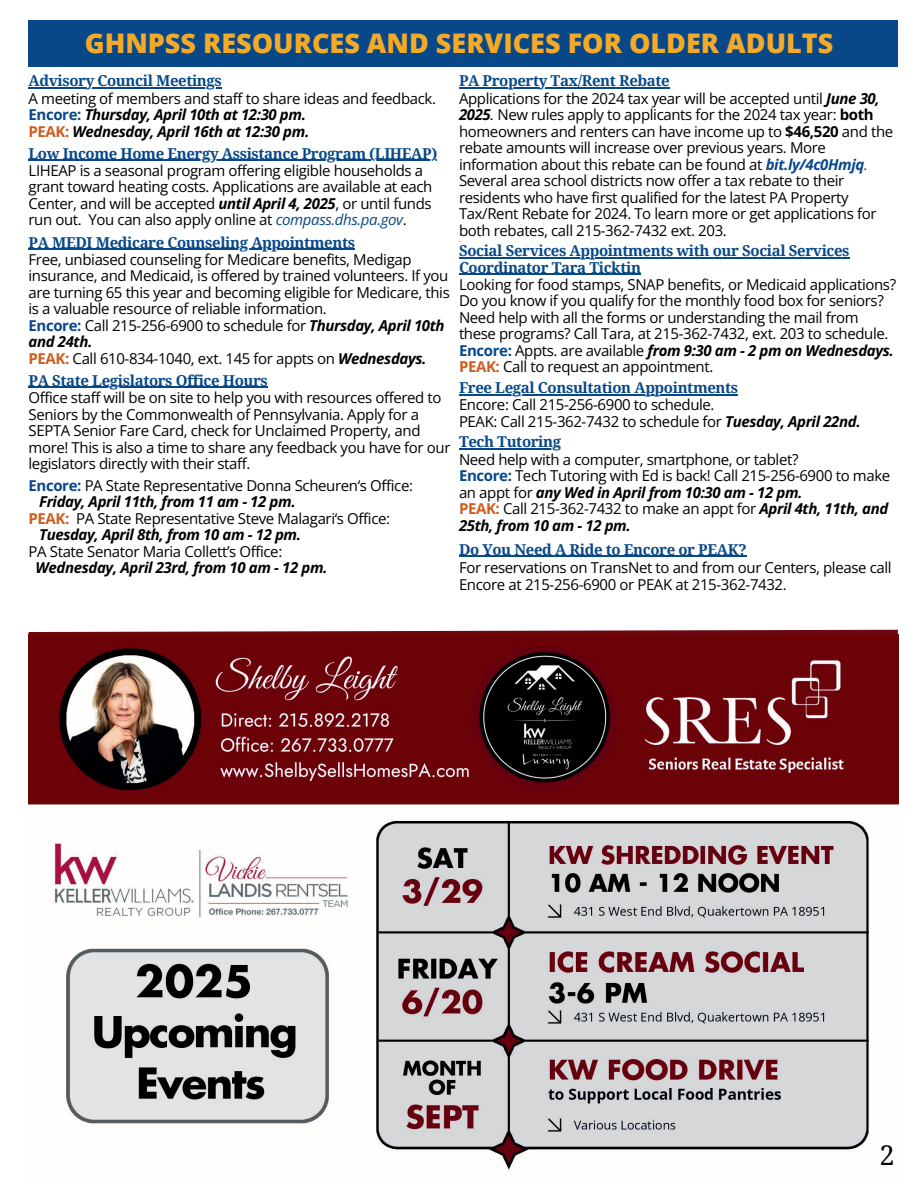
<style>
.page{position:relative;width:918px;height:1188px;background:#fff}
.page>*{position:absolute;margin:0;border:0;box-sizing:border-box;transform-origin:0 0}
.t1{font:800 27px "Open Sans";color:#f5aa27}
.t2{font:27px "Droid Serif";color:#000}
.t3{font:15px/16.5px "Open Sans";letter-spacing:-.025em;color:#000}
.t4{font:700 15px/16.5px "Droid Serif";letter-spacing:-.025em;color:#084888}
.t5{font:italic 700 15px/16.5px "Open Sans";letter-spacing:-.025em;color:#000}
.t6{font:700 4.5px "Open Sans";color:#000}
.s1{font-weight:700;font-style:italic}
.s2{font-style:italic}
.s3{font-weight:700}
.s4{font-weight:700;font-style:italic;color:#084888}
.s5{font-style:italic;color:#084888}
.s6{font-weight:700;color:#084888}
.s7{font-weight:700;color:#ce5c1e}
.s8{font-weight:400;font-style:normal}
.s9{font-style:normal;color:#084888}
.s10{font-style:normal;color:#ce5c1e}
.s11{font-size:25.5px;color:#fff}
</style>
<div class="page">
<div style="left:29px;top:20px;width:869px;height:46px;background:#084888"></div>
<hr style="left:29px;top:87px;width:193px;height:2px;background:#084888">
<hr style="left:29px;top:159px;width:408px;height:2px;background:#084888">
<hr style="left:29px;top:248px;width:326px;height:2px;background:#084888">
<hr style="left:29px;top:387px;width:239px;height:1px;background:#084888">
<hr style="left:459px;top:87px;width:210px;height:2px;background:#084888">
<hr style="left:459px;top:257px;width:390px;height:1px;background:#084888">
<hr style="left:459px;top:273px;width:182px;height:2px;background:#084888">
<hr style="left:459px;top:394px;width:279px;height:1px;background:#084888">
<hr style="left:459px;top:448px;width:102px;height:2px;background:#084888">
<hr style="left:459px;top:555px;width:287px;height:2px;background:#084888">
<svg style="left:28px;top:629px;width:871px;height:10px"></svg>
<img style="left:29px;top:634px;width:869px;height:537px">
<h1 class="t1" style="left:85px;top:22px;width:750px">GHNPSS RESOURCES AND SERVICES FOR OLDER ADULTS</h1>
<p class="t4" style="left:459px;top:72px;width:212px">PA Property Tax/Rent Rebate</p>
<p class="t3" style="left:459px;top:90px;width:436px">Applications for the 2024 tax year will be accepted until <span class="s1">June 30, 2025</span><span class="s2">.</span> New rules apply to applicants for the 2024 tax year: <span class="s3">both </span>homeowners and renters can have income up to <span class="s3">$46,520</span> and the rebate amounts will increase over previous years. More information about this rebate can be found at <span class="s4">bit.ly/4c0Hmjq</span><span class="s5">.<br></span>Several area school districts now offer a tax rebate to their residents who have first qualified for the latest PA Property Tax/Rent Rebate for 2024. To learn more or get applications for both rebates, call 215-362-7432 ext. 203.</p>
<p class="t6" style="left:459px;top:238px;width:3px">.</p>
<p class="t4" style="left:459px;top:242px;width:392px">Social Services Appointments with our Social Services<br>Coordinator Tara Ticktin</p>
<p class="t3" style="left:459px;top:276px;width:439px">Looking for food stamps, SNAP benefits, or Medicaid applications?<br>Do you know if you qualify for the monthly food box for seniors?<br>Need help with all the forms or understanding the mail from these programs? Call Tara, at 215-362-7432, ext. 203 to schedule.<br><span class="s6">Encore:</span> Appts. are available <span class="s1">from 9:30 am - 2 pm on Wednesdays.<br></span><span class="s7">PEAK:</span> Call to request an appointment.</p>
<p class="t4" style="left:459px;top:379px;width:281px">Free Legal Consultation Appointments</p>
<p class="t3" style="left:459px;top:396px;width:403px">Encore: Call 215-256-6900 to schedule.<br>PEAK: Call 215-362-7432 to schedule for <span class="s1">Tuesday, April 22nd.</span></p>
<p class="t4" style="left:459px;top:433px;width:104px">Tech Tutoring</p>
<p class="t3" style="left:459px;top:451px;width:433px">Need help with a computer, smartphone, or tablet?<br><span class="s6">Encore:</span> Tech Tutoring with Ed is back! Call 215-256-6900 to make an appt for <span class="s1">any Wed in April from 10:30 am - 12 pm.<br></span><span class="s7">PEAK:</span> Call 215-362-7432 to make an appt for <span class="s1">April 4th, 11th, and 25th, from 10 am - 12 pm.</span></p>
<p class="t4" style="left:459px;top:541px;width:289px">Do You Need A Ride to Encore or PEAK?</p>
<p class="t3" style="left:459px;top:558px;width:434px">For reservations on TransNet to and from our Centers, please call<br>Encore at 215-256-6900 or PEAK at 215-362-7432.</p>
<p class="t4" style="left:29px;top:72px;width:195px">Advisory Council Meetings</p>
<p class="t5" style="left:29px;top:90px;width:409px"><span class="s8">A meeting of members and staff to share ideas and feedback.<br></span><span class="s9">Encore:</span> Thursday, April 10th at 12:30 pm.<br><span class="s10">PEAK:</span> Wednesday, April 16th at 12:30 pm.</p>
<p class="t4" style="left:29px;top:145px;width:410px">Low Income Home Energy Assistance Program (LIHEAP)</p>
<p class="t3" style="left:29px;top:162px;width:405px">LIHEAP is a seasonal program offering eligible households a grant toward heating costs. Applications are available at each Center, and will be accepted <span class="s1">until April 4, 2025</span>, or until funds run out. You can also apply online at <span class="s5">compass.dhs.pa.gov</span>.</p>
<p class="t4" style="left:29px;top:233px;width:328px">PA MEDI Medicare Counseling Appointments</p>
<p class="t3" style="left:29px;top:251px;width:423px">Free, unbiased counseling for Medicare benefits, Medigap insurance, and Medicaid, is offered by trained volunteers. If you are turning 65 this year and becoming eligible for Medicare, this is a valuable resource of reliable information.<br><span class="s6">Encore:</span> Call 215-256-6900 to schedule for <span class="s1">Thursday, April 10th and 24th.<br></span><span class="s7">PEAK:</span> Call 610-834-1040, ext. 145 for appts on <span class="s1">Wednesdays.</span></p>
<p class="t4" style="left:29px;top:372px;width:241px">PA State Legislators Office Hours</p>
<p class="t3" style="left:29px;top:389px;width:423px">Office staff will be on site to help you with resources offered to Seniors by the Commonwealth of Pennsylvania. Apply for a SEPTA Senior Fare Card, check for Unclaimed Property, and more! This is also a time to share any feedback you have for our legislators directly with their staff.</p>
<p class="t3" style="left:29px;top:477px;width:386px"><span class="s6">Encore:</span> PA State Representative Donna Scheuren‘s Office:</p>
<p class="t5" style="left:39px;top:493px;width:258px">Friday, April 11th, from 11 am - 12 pm.</p>
<p class="t3" style="left:29px;top:510px;width:363px"><span class="s7">PEAK:</span> PA State Representative Steve Malagari‘s Office:</p>
<p class="t5" style="left:39px;top:526px;width:263px">Tuesday, April 8th, from 10 am - 12 pm.</p>
<p class="t3" style="left:29px;top:543px;width:255px">PA State Senator Maria Collett’s Office:</p>
<p class="t5" style="left:36px;top:559px;width:293px">Wednesday, April 23rd, from 10 am - 12 pm.</p>
<h1 class="t2" style="left:880px;top:1137px;width:17px">2<span class="s11">2</span></h1>
</div>
